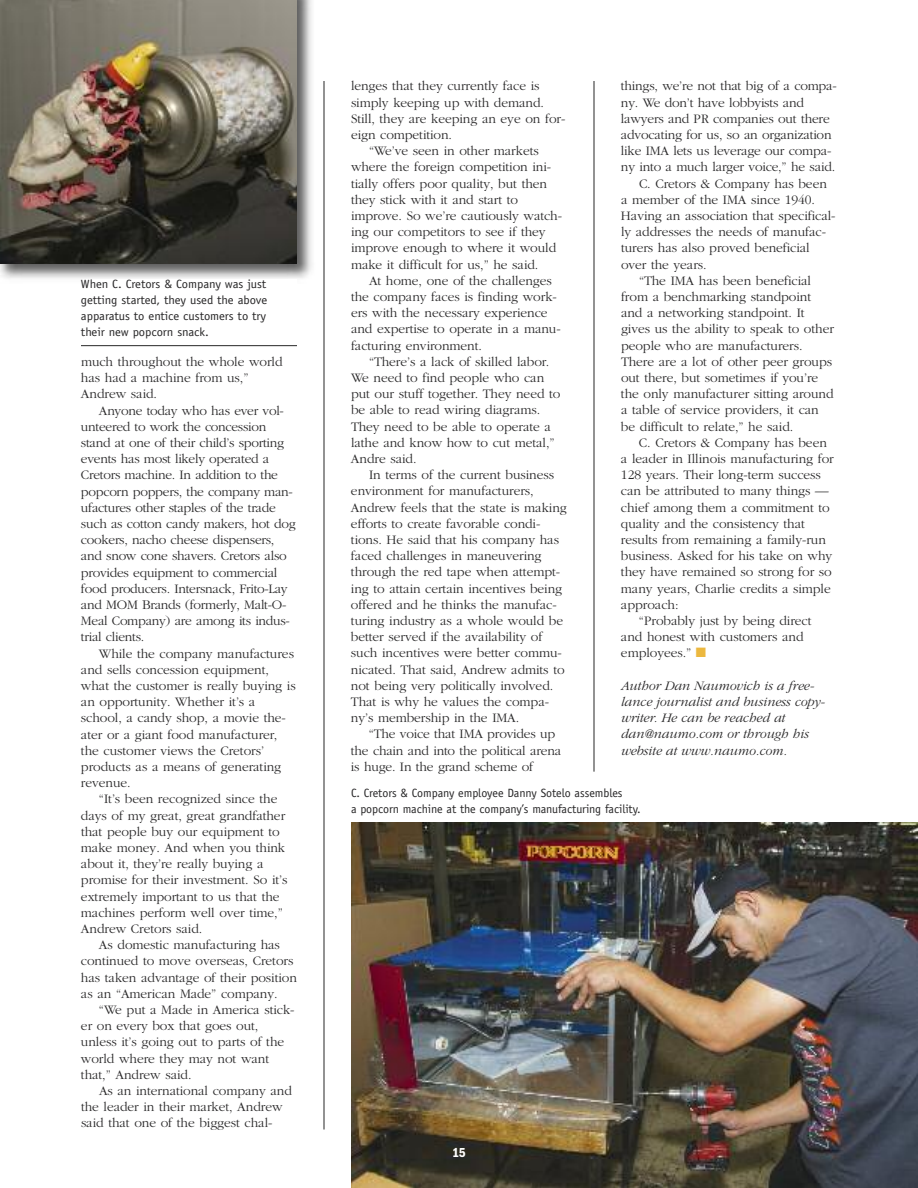
<style>
.page{position:relative;width:918px;height:1188px;background:#fff}
.page>*{position:absolute;margin:0;border:0;box-sizing:border-box;transform-origin:0 0}
.t1{font:300 13.5px/16.2px "Garamond";letter-spacing:-.005em;color:#272627}
.t2{font:italic 300 13.5px/16.2px "Garamond";letter-spacing:-.005em;color:#272627}
.t3{font:600 condensed 13.5px "Franklin Gothic";color:#fff}
.t4{font:12px/16.2px "Officina Sans";letter-spacing:-.005em;color:#272627;text-align:justify;scale:1.05 1}
.t5{font:12px/16.2px "Officina Sans";letter-spacing:-.005em;color:#272627}
.s1{color:#ecb83f}
</style>
<div class="page">
<hr style="left:324px;top:81px;width:1px;height:1049px;background:#272627">
<hr style="left:594px;top:81px;width:1px;height:691px;background:#272627">
<img style="left:351px;top:823px;width:567px;height:365px">
<img style="left:0;top:0;width:312px;height:279px">
<img style="left:0;top:0;width:297px;height:264px">
<hr style="left:81px;top:345px;width:216px;height:1px;background:#272627">
<p class="t4" style="left:81px;top:276px;width:179px">When C. Cretors &amp; Company was just getting started, they used the above apparatus to entice customers to try their new popcorn snack.</p>
<p class="t1" style="left:81px;top:353px;width:203px">much throughout the whole world has had a machine from us,”<br>Andrew said.</p>
<p class="t1" style="left:81px;top:402px;width:216px;text-indent:18px">Anyone today who has ever vol&shy;unteered to work the concession stand at one of their child’s sporting events has most likely operated a Cretors machine. In addition to the popcorn poppers, the company man&shy;ufactures other staples of the trade such as cotton candy makers, hot dog cookers, nacho cheese dispensers, and snow cone shavers. Cretors also provides equipment to commercial food producers. Intersnack, Frito-Lay and MOM Brands (formerly, Malt-O-Meal Company) are among its indus&shy;trial clients.</p>
<p class="t1" style="left:81px;top:645px;width:216px;text-indent:18px">While the company manufactures and sells concession equipment, what the customer is really buying is an opportunity. Whether it’s a school, a candy shop, a movie the&shy;ater or a giant food manufacturer, the customer views the Cretors’ products as a means of generating revenue.</p>
<p class="t1" style="left:81px;top:791px;width:208px;text-indent:18px">“It’s been recognized since the days of my great, great grandfather that people buy our equipment to make money. And when you think about it, they’re really buying a promise for their investment. So it’s extremely important to us that the machines perform well over time,”<br>Andrew Cretors said.</p>
<p class="t1" style="left:81px;top:936px;width:217px;text-indent:18px">As domestic manufacturing has continued to move overseas, Cretors has taken advantage of their position as an “American Made” company.</p>
<p class="t1" style="left:81px;top:1001px;width:215px;text-indent:18px">“We put a Made in America stick&shy;er on every box that goes out, unless it’s going out to parts of the world where they may not want that,” Andrew said.</p>
<p class="t1" style="left:81px;top:1082px;width:212px;text-indent:18px">As an international company and the leader in their market, Andrew said that one of the biggest chal-</p>
<p class="t1" style="left:351px;top:78px;width:190px">lenges that they currently face is</p>
<p class="t1" style="left:351px;top:94px;width:195px">simply keeping up with demand.</p>
<p class="t1" style="left:351px;top:110px;width:216px">Still, they are keeping an eye on for-</p>
<p class="t1" style="left:351px;top:126px;width:103px">eign competition.</p>
<p class="t1" style="left:369px;top:143px;width:171px">“We’ve seen in other markets</p>
<p class="t1" style="left:351px;top:159px;width:202px">where the foreign competition ini-</p>
<p class="t1" style="left:351px;top:175px;width:198px">tially offers poor quality, but then</p>
<p class="t1" style="left:351px;top:191px;width:169px">they stick with it and start to</p>
<p class="t1" style="left:351px;top:207px;width:213px">improve. So we’re cautiously watch-</p>
<p class="t1" style="left:351px;top:224px;width:196px">ing our competitors to see if they</p>
<p class="t1" style="left:351px;top:240px;width:207px">improve enough to where it would</p>
<p class="t1" style="left:351px;top:256px;width:189px">make it difficult for us,” he said.</p>
<p class="t1" style="left:369px;top:272px;width:184px">At home, one of the challenges</p>
<p class="t1" style="left:351px;top:288px;width:207px">the company faces is finding work-</p>
<p class="t1" style="left:351px;top:305px;width:198px">ers with the necessary experience</p>
<p class="t1" style="left:351px;top:321px;width:211px">and expertise to operate in a manu-</p>
<p class="t1" style="left:351px;top:337px;width:133px">facturing environment.</p>
<p class="t1" style="left:369px;top:353px;width:182px">“There’s a lack of skilled labor.</p>
<p class="t1" style="left:351px;top:369px;width:195px">We need to find people who can</p>
<p class="t1" style="left:351px;top:386px;width:211px">put our stuff together. They need to</p>
<p class="t1" style="left:351px;top:402px;width:191px">be able to read wiring diagrams.</p>
<p class="t1" style="left:351px;top:418px;width:202px">They need to be able to operate a</p>
<p class="t1" style="left:351px;top:434px;width:205px">lathe and know how to cut metal,”</p>
<p class="t1" style="left:351px;top:450px;width:67px">Andre said.</p>
<p class="t1" style="left:369px;top:467px;width:187px">In terms of the current business</p>
<p class="t1" style="left:351px;top:483px;width:184px">environment for manufacturers,</p>
<p class="t1" style="left:351px;top:499px;width:217px">Andrew feels that the state is making</p>
<p class="t1" style="left:351px;top:515px;width:191px">efforts to create favorable condi-</p>
<p class="t1" style="left:351px;top:531px;width:210px">tions. He said that his company has</p>
<p class="t1" style="left:351px;top:548px;width:192px">faced challenges in maneuvering</p>
<p class="t1" style="left:351px;top:564px;width:211px">through the red tape when attempt-</p>
<p class="t1" style="left:351px;top:580px;width:213px">ing to attain certain incentives being</p>
<p class="t1" style="left:351px;top:596px;width:207px">offered and he thinks the manufac-</p>
<p class="t1" style="left:351px;top:612px;width:214px">turing industry as a whole would be</p>
<p class="t1" style="left:351px;top:629px;width:193px">better served if the availability of</p>
<p class="t1" style="left:351px;top:645px;width:212px">such incentives were better commu-</p>
<p class="t1" style="left:351px;top:661px;width:215px">nicated. That said, Andrew admits to</p>
<p class="t1" style="left:351px;top:677px;width:204px">not being very politically involved.</p>
<p class="t1" style="left:351px;top:693px;width:200px">That is why he values the compa-</p>
<p class="t1" style="left:351px;top:710px;width:170px">ny’s membership in the IMA.</p>
<p class="t1" style="left:369px;top:726px;width:188px">“The voice that IMA provides up</p>
<p class="t1" style="left:351px;top:742px;width:212px">the chain and into the political arena</p>
<p class="t1" style="left:351px;top:758px;width:184px">is huge. In the grand scheme of</p>
<p class="t1" style="left:621px;top:78px;width:217px">things, we’re not that big of a compa-</p>
<p class="t1" style="left:621px;top:94px;width:185px">ny. We don’t have lobbyists and</p>
<p class="t1" style="left:621px;top:110px;width:210px">lawyers and PR companies out there</p>
<p class="t1" style="left:621px;top:126px;width:212px">advocating for us, so an organization</p>
<p class="t1" style="left:621px;top:143px;width:212px">like IMA lets us leverage our compa-</p>
<p class="t1" style="left:621px;top:159px;width:216px">ny into a much larger voice,” he said.</p>
<p class="t1" style="left:639px;top:175px;width:189px">C. Cretors &amp; Company has been</p>
<p class="t1" style="left:621px;top:191px;width:196px">a member of the IMA since 1940.</p>
<p class="t1" style="left:621px;top:207px;width:216px">Having an association that specifical-</p>
<p class="t1" style="left:621px;top:224px;width:207px">ly addresses the needs of manufac-</p>
<p class="t1" style="left:621px;top:240px;width:190px">turers has also proved beneficial</p>
<p class="t1" style="left:621px;top:256px;width:87px">over the years.</p>
<p class="t1" style="left:639px;top:272px;width:174px">“The IMA has been beneficial</p>
<p class="t1" style="left:621px;top:288px;width:192px">from a benchmarking standpoint</p>
<p class="t1" style="left:621px;top:305px;width:185px">and a networking standpoint. It</p>
<p class="t1" style="left:621px;top:321px;width:214px">gives us the ability to speak to other</p>
<p class="t1" style="left:621px;top:337px;width:183px">people who are manufacturers.</p>
<p class="t1" style="left:621px;top:353px;width:213px">There are a lot of other peer groups</p>
<p class="t1" style="left:621px;top:369px;width:199px">out there, but sometimes if you’re</p>
<p class="t1" style="left:621px;top:386px;width:214px">the only manufacturer sitting around</p>
<p class="t1" style="left:621px;top:402px;width:199px">a table of service providers, it can</p>
<p class="t1" style="left:621px;top:418px;width:174px">be difficult to relate,” he said.</p>
<p class="t1" style="left:639px;top:434px;width:189px">C. Cretors &amp; Company has been</p>
<p class="t1" style="left:621px;top:450px;width:214px">a leader in Illinois manufacturing for</p>
<p class="t1" style="left:621px;top:467px;width:201px">128 years. Their long-term success</p>
<p class="t1" style="left:621px;top:483px;width:209px">can be attributed to many things —</p>
<p class="t1" style="left:621px;top:499px;width:210px">chief among them a commitment to</p>
<p class="t1" style="left:621px;top:515px;width:185px">quality and the consistency that</p>
<p class="t1" style="left:621px;top:531px;width:206px">results from remaining a family-run</p>
<p class="t1" style="left:621px;top:548px;width:213px">business. Asked for his take on why</p>
<p class="t1" style="left:621px;top:564px;width:212px">they have remained so strong for so</p>
<p class="t1" style="left:621px;top:580px;width:211px">many years, Charlie credits a simple</p>
<p class="t1" style="left:621px;top:596px;width:59px">approach:</p>
<p class="t1" style="left:639px;top:612px;width:174px">“Probably just by being direct</p>
<p class="t1" style="left:621px;top:629px;width:184px">and honest with customers and</p>
<p class="t1" style="left:621px;top:645px;width:87px">employees.” <span class="s1">■</span></p>
<p class="t2" style="left:621px;top:677px;width:205px">Author Dan Naumovich is a free&shy;lance journalist and business copy&shy;writer. He can be reached at dan@naumo.com or through his website at www.naumo.com.</p>
<p class="t5" style="left:351px;top:786px;width:291px">C. Cretors &amp; Company employee Danny Sotelo assembles<br>a popcorn machine at the company’s manufacturing facility.</p>
<p class="t3" style="left:452px;top:1144px;width:15px">15</p>
</div>
